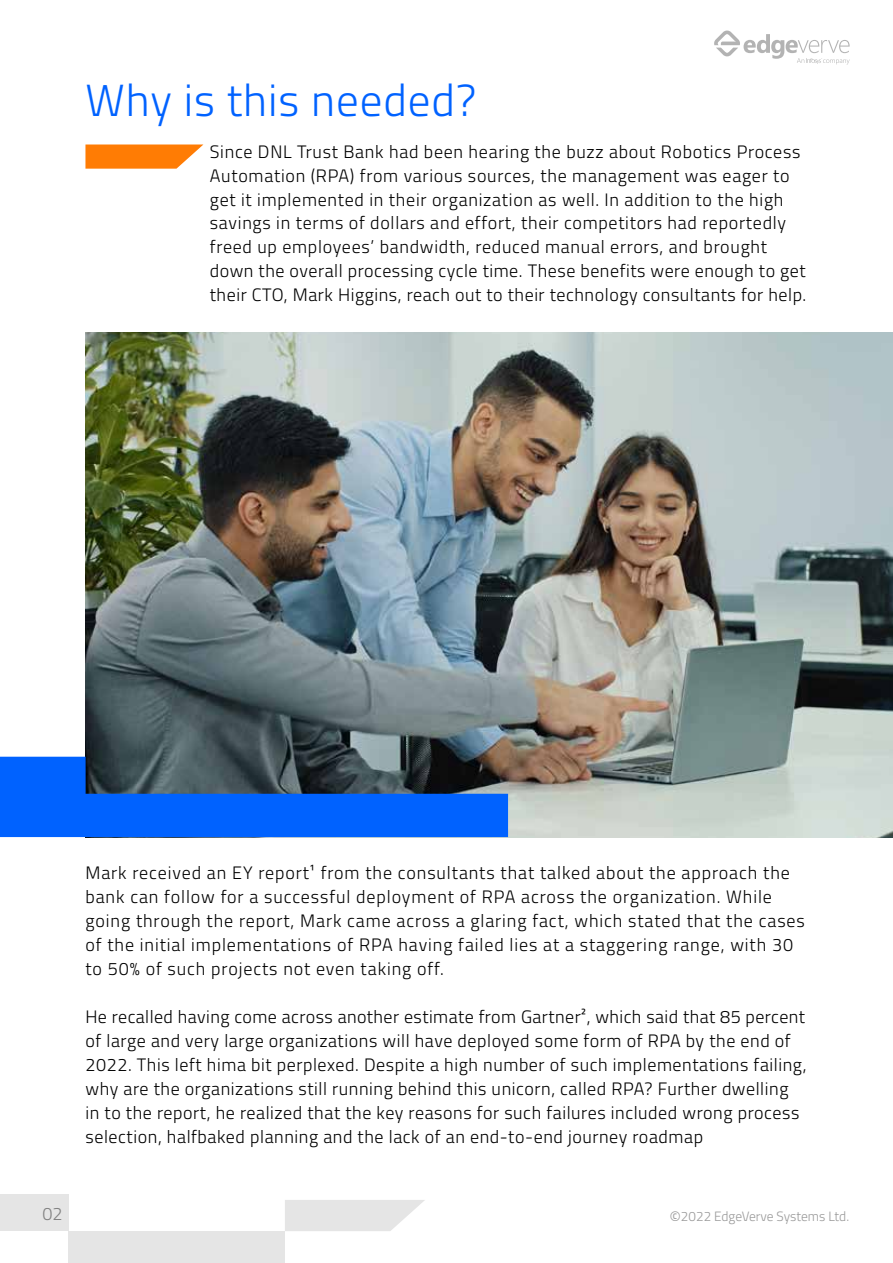
<style>
.page{position:relative;width:893px;height:1263px;background:#fff}
.page>*{position:absolute;margin:0;border:0;box-sizing:border-box;transform-origin:0 0}
.t1{font:300 45px "Titillium Web";letter-spacing:.02em;color:#0062ff}
.t2{font:300 18px/24px "Titillium Web";letter-spacing:.03em;color:#000}
.t3{font:300 18px/24px "Titillium Web";letter-spacing:.05em;color:#000}
.t4{font:300 18px "Titillium Web";color:#808080}
.t5{font:300 13.5px "Titillium Web";color:#999}
.s1{font-size:18px}
</style>
<div class="page">
<div style="left:69px;top:1231px;width:216px;height:31px;background:#e5e5e5"></div>
<svg style="left:285px;top:1200px;width:140px;height:31px"></svg>
<div style="left:0;top:1195px;width:69px;height:36px;background:#e5e5e5"></div>
<svg style="left:714px;top:30px;width:136px;height:35px"></svg>
<svg style="left:85px;top:144px;width:118px;height:25px"></svg>
<img style="left:86px;top:332px;width:807px;height:505px">
<svg style="left:0;top:757px;width:508px;height:80px"></svg>
<h1 class="t1" style="left:85px;top:68px;width:392px">Why is this needed?</h1>
<p class="t2" style="left:210px;top:138px;width:598px">Since DNL Trust Bank had been hearing the buzz about Robotics Process Automation (RPA) from various sources, the management was eager to get it implemented in their organization as well. In addition to the high savings in terms of dollars and effort, their competitors had reportedly freed up employees’ bandwidth, reduced manual errors, and brought down the overall processing cycle time. These benefits were enough to get their CTO, Mark Higgins, reach out to their technology consultants for help.</p>
<p class="t3" style="left:85px;top:860px;width:721px">Mark received an EY report¹ from the consultants that talked about the approach the bank can follow for a successful deployment of RPA across the organization. While going through the report, Mark came across a glaring fact, which stated that the cases of the initial implementations of RPA having failed lies at a staggering range, with 30 to 50% of such projects not even taking off.</p>
<p class="t2" style="left:85px;top:1004px;width:723px">He recalled having come across another estimate from Gartner², which said that 85 percent of large and very large organizations will have deployed some form of RPA by the end of 2022. This left hima bit perplexed. Despite a high number of such implementations failing, why are the organizations still running behind this unicorn, called RPA? Further dwelling in to the report, he realized that the key reasons for such failures included wrong process selection, halfbaked planning and the lack of an end-to-end journey roadmap</p>
<p class="t4" style="left:43px;top:1201px;width:22px">02</p>
<p class="t5" style="left:669px;top:1206px;width:181px"><span class="s1">©</span>2022 EdgeVerve Systems Ltd.</p>
</div>
